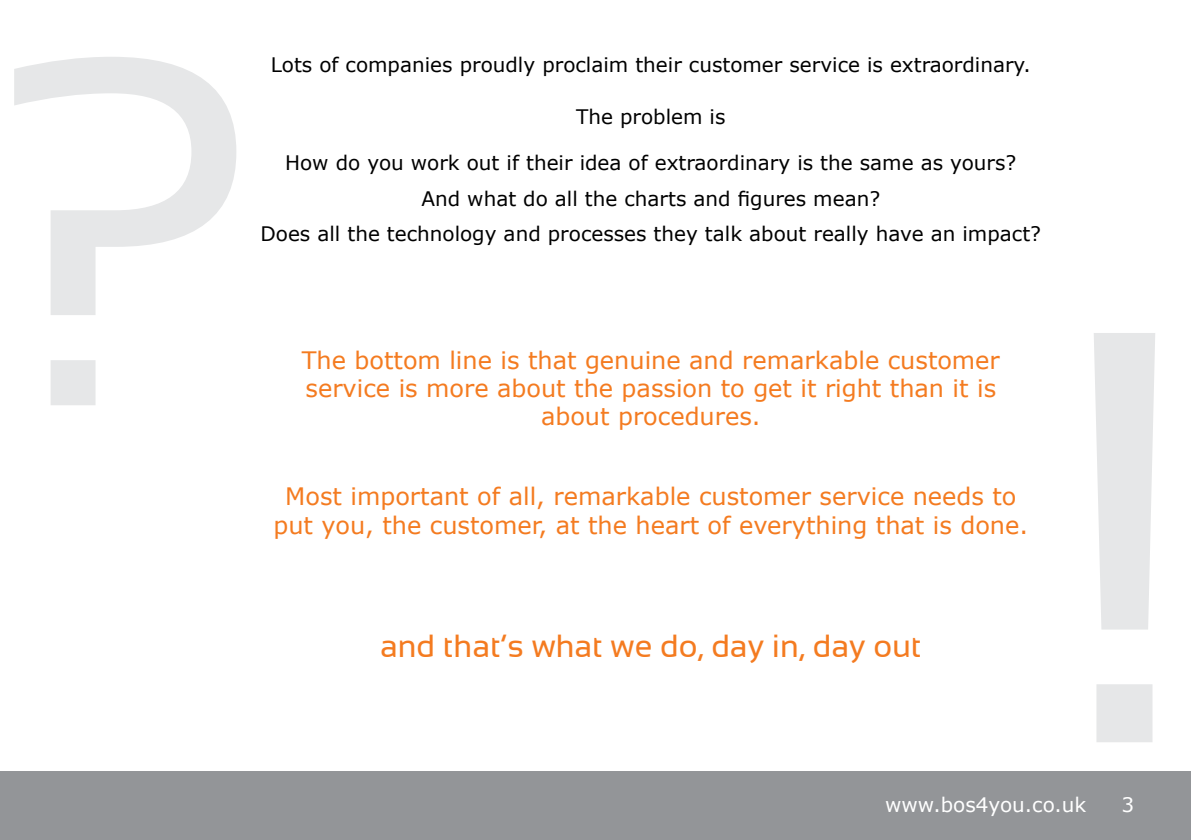
<style>
.page{position:relative;width:1191px;height:840px;background:#fff}
.page>*{position:absolute;margin:0;border:0;box-sizing:border-box;transform-origin:0 0}
.t1{font:32px "Sansation";color:#f47b20}
.t2{font:24px/28px "Verdana";color:#f47b20;text-align:center}
.t3{font:20px/35.4px "Verdana";color:#000;text-align:center}
.t4{font:20px "Verdana";color:#fff}
</style>
<div class="page">
<div style="left:0;top:771px;width:1191px;height:68px;background:#939598"></div>
<svg style="left:14px;top:57px;width:222px;height:348px"></svg>
<svg style="left:1094px;top:333px;width:61px;height:408px"></svg>
<p class="t3" style="left:271px;top:47px;width:761px">Lots of companies proudly proclaim their customer service is extraordinary.</p>
<p class="t3" style="left:576px;top:98px;width:151px">The problem is</p>
<p class="t3" style="left:260px;top:145px;width:782px">How do you work out if their idea of extraordinary is the same as yours?<br>And what do all the charts and figures mean?<br>Does all the technology and processes they talk about really have an impact?</p>
<p class="t2" style="left:302px;top:346px;width:699px">The bottom line is that genuine and remarkable customer service is more about the passion to get it right than it is about procedures.</p>
<p class="t2" style="left:273px;top:481px;width:756px;line-height:28.8px">Most important of all, remarkable customer service needs to put you, the customer, at the heart of everything that is done.</p>
<h1 class="t1" style="left:380px;top:628px;width:543px">and that’s what we do, day in, day out</h1>
<p class="t4" style="left:885px;top:790px;width:203px">www.bos4you.co.uk</p>
<p class="t4" style="left:1121px;top:790px;width:14px">3</p>
</div>
